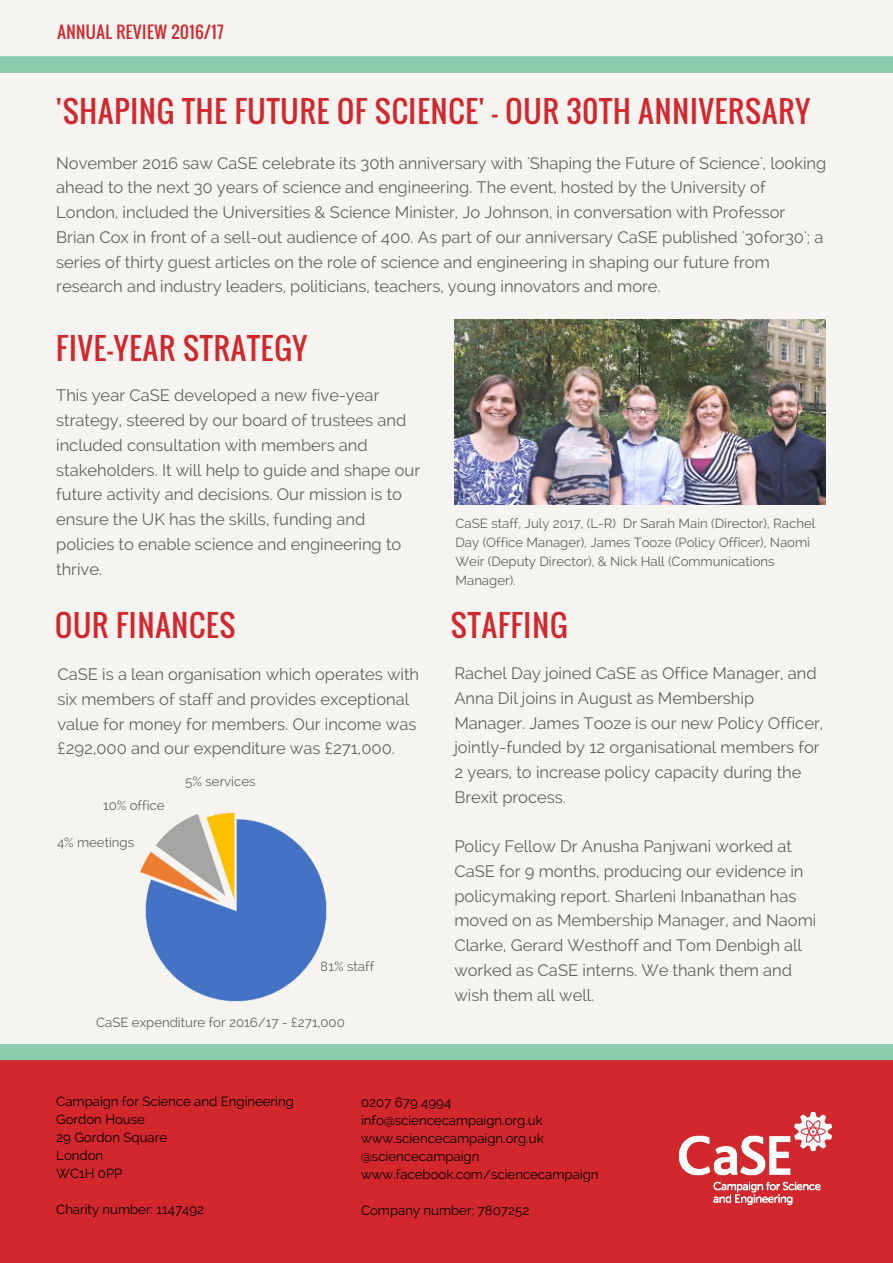
<style>
.page{position:relative;width:893px;height:1263px;background:#fff}
.page>*{position:absolute;margin:0;border:0;box-sizing:border-box;transform-origin:0 0}
.t1{font:29.7px "Oswald";letter-spacing:.03em;color:#d1272d}
.t2{font:16.5px/24.8px "Raleway";color:#000}
.t3{font:16.5px "Oswald";letter-spacing:.03em;color:#d1272d}
.t4{font:13.2px/18px "Raleway";color:#000}
</style>
<div class="page">
<div style="left:0;top:0;width:892px;height:1262px;background:#f5f4f1"></div>
<div style="left:0;top:57px;width:892px;height:16px;background:#8ccdb0"></div>
<div style="left:0;top:1060px;width:892px;height:202px;background:#d1272d"></div>
<img style="left:679px;top:1113px;width:152px;height:91px">
<div style="left:0;top:1044px;width:892px;height:16px;background:#8ccdb0"></div>
<img style="left:140px;top:812px;width:187px;height:190px">
<img style="left:454px;top:319px;width:371px;height:186px">
<p class="t3" style="left:57px;top:19px;width:168px">ANNUAL REVIEW 2016/17</p>
<h1 class="t1" style="left:56px;top:88px;width:755px">'SHAPING THE FUTURE OF SCIENCE' - OUR 30TH ANNIVERSARY</h1>
<p class="t2" style="left:56px;top:151px;width:771px">November 2016 saw CaSE celebrate its 30th anniversary with 'Shaping the Future of Science', looking ahead to the next 30 years of science and engineering. The event, hosted by the University of London, included the Universities &amp; Science Minister, Jo Johnson, in conversation with Professor Brian Cox in front of a sell-out audience of 400. As part of our anniversary CaSE published '30for30'; a series of thirty guest articles on the role of science and engineering in shaping our future from research and industry leaders, politicians, teachers, young innovators and more.</p>
<h1 class="t1" style="left:56px;top:326px;width:253px">FIVE-YEAR STRATEGY</h1>
<p class="t2" style="left:56px;top:383px;width:365px">This year CaSE developed a new five-year strategy, steered by our board of trustees and included consultation with members and stakeholders. It will help to guide and shape our future activity and decisions. Our mission is to ensure the UK has the skills, funding and policies to enable science and engineering to thrive.</p>
<h1 class="t1" style="left:55px;top:602px;width:182px">OUR FINANCES</h1>
<p class="t2" style="left:57px;top:662px;width:363px">CaSE is a lean organisation which operates with six members of staff and provides exceptional value for money for members. Our income was £292,000 and our expenditure was £271,000.</p>
<p class="t4" style="left:103px;top:796px;width:63px">10% office</p>
<p class="t4" style="left:57px;top:833px;width:79px">4% meetings</p>
<p class="t4" style="left:185px;top:772px;width:72px">5% services</p>
<p class="t4" style="left:321px;top:957px;width:55px">81% staff</p>
<p class="t4" style="left:96px;top:1013px;width:250px">CaSE expenditure for 2016/17 - £271,000</p>
<p class="t4" style="left:455px;top:513px;width:361px;line-height:19px">CaSE staff, July 2017, (L-R) Dr Sarah Main (Director), Rachel Day (Office Manager), James Tooze (Policy Officer), Naomi Weir (Deputy Director), &amp; Nick Hall (Communications Manager).</p>
<h1 class="t1" style="left:451px;top:602px;width:118px">STAFFING</h1>
<p class="t2" style="left:454px;top:661px;width:370px">Rachel Day joined CaSE as Office Manager, and Anna Dil joins in August as Membership Manager. James Tooze is our new Policy Officer, jointly-funded by 12 organisational members for 2 years, to increase policy capacity during the Brexit process.</p>
<p class="t2" style="left:454px;top:834px;width:363px">Policy Fellow Dr Anusha Panjwani worked at CaSE for 9 months, producing our evidence in policymaking report. Sharleni Inbanathan has moved on as Membership Manager, and Naomi Clarke, Gerard Westhoff and Tom Denbigh all worked as CaSE interns. We thank them and wish them all well.</p>
<p class="t4" style="left:56px;top:1092px;width:239px">Campaign for Science and Engineering<br>Gordon House<br>29 Gordon Square<br>London<br>WC1H 0PP</p>
<p class="t4" style="left:56px;top:1200px;width:149px">Charity number: 1147492</p>
<p class="t4" style="left:361px;top:1094px;width:239px">0207 679 4994 info@sciencecampaign.org.uk www.sciencecampaign.org.uk @sciencecampaign www.facebook.com/sciencecampaign</p>
<p class="t4" style="left:361px;top:1201px;width:170px">Company number: 7807252</p>
</div>
